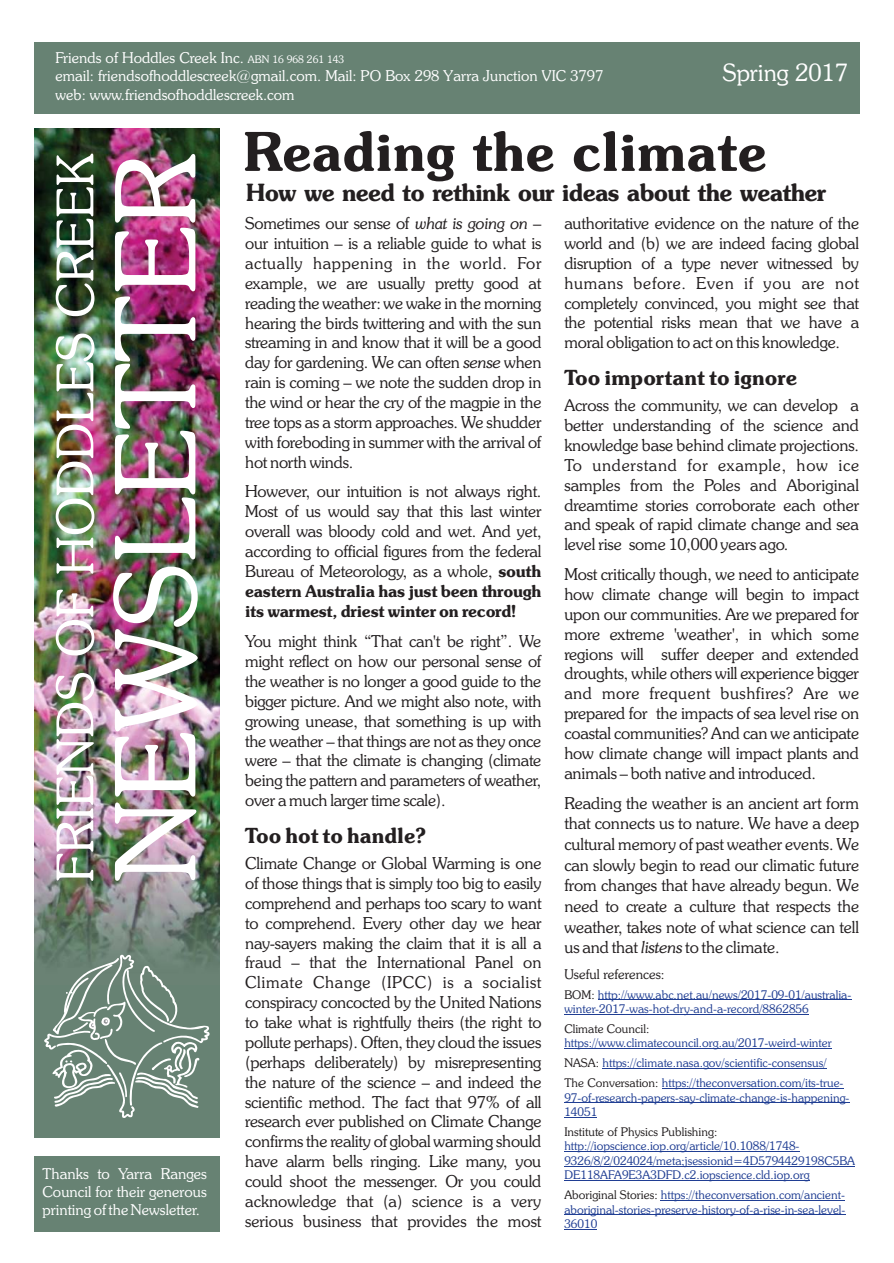
<style>
.page{position:relative;width:894px;height:1263px;background:#fff}
.page>*{position:absolute;margin:0;border:0;box-sizing:border-box;transform-origin:0 0}
.t1{font:300 111.45px "Souvenir IT Cby BT";color:#fff}
.t2{font:300 54px "Souvenir IT Cby BT";color:#231f20}
.t3{font:300 51px "Souvenir IT Cby BT";color:#fff}
.t4{font:300 24px "Souvenir IT Cby BT";letter-spacing:-.035em;color:#231f20}
.t5{font:300 24px "Souvenir IT Cby BT";color:#fff}
.t6{font:300 21px "Souvenir IT Cby BT";color:#231f20}
.t7{font:300 16.5px/19.8px "Souvenir IT Cby BT";letter-spacing:-.01em;color:#231f20;text-align:justify}
.t8{font:300 15px/18px "Souvenir IT Cby BT";color:#fff}
.t9{font:300 13.5px "Souvenir IT Cby BT";color:#231f20}
.t10{font:300 12px/14.4px "Souvenir IT Cby BT";color:#203e93}
.t11{font:300 12px "Souvenir IT Cby BT";color:#231f20}
.s1{font-size:10.5px}
.s2{font-style:italic}
.s3{font-style:inherit}
.s4{color:#231f20}
</style>
<div class="page">
<div style="left:34px;top:131px;width:186px;height:1007px;background:#678273"></div>
<img style="left:34px;top:129px;width:186px;height:833px">
<div style="left:34px;top:42px;width:826px;height:72px;background:#678273"></div>
<svg style="left:44px;top:955px;width:166px;height:163px"></svg>
<div style="left:34px;top:1156px;width:185px;height:75px;background:#678273"></div>
<hr style="left:598px;top:1000px;width:253px;height:1px;background:#203e93">
<hr style="left:564px;top:1014px;width:245px;height:1px;background:#203e93">
<hr style="left:564px;top:1048px;width:268px;height:1px;background:#203e93">
<hr style="left:602px;top:1068px;width:225px;height:1px;background:#203e93">
<hr style="left:662px;top:1088px;width:182px;height:1px;background:#203e93">
<hr style="left:564px;top:1103px;width:286px;height:1px;background:#203e93">
<hr style="left:564px;top:1117px;width:33px;height:1px;background:#203e93">
<hr style="left:564px;top:1151px;width:236px;height:1px;background:#203e93">
<hr style="left:564px;top:1166px;width:291px;height:1px;background:#203e93">
<hr style="left:564px;top:1180px;width:246px;height:1px;background:#203e93">
<hr style="left:661px;top:1200px;width:184px;height:1px;background:#203e93">
<hr style="left:564px;top:1215px;width:282px;height:1px;background:#203e93">
<hr style="left:564px;top:1229px;width:33px;height:1px;background:#203e93">
<p class="t8" style="left:55px;top:50px;width:549px">Friends of Hoddles Creek Inc. <span class="s1">ABN 16 968 261 143<br></span>email: friendsofhoddlescreek gmail.com. Mail: PO Box 298 Yarra Junction VIC 3797</p>
<p class="t8" style="left:55px;top:68px;width:241px;text-indent:181px">@<br>web: www.friendsofhoddlescreek.com</p>
<h3 class="t5" style="left:723px;top:63px;width:127px">Spring 2017</h3>
<h3 class="t3" style="left:56px;top:882px;width:730px;rotate:-90deg">FRIENDS OF HODDLES CREEK</h3>
<h1 class="t1" style="left:113px;top:881px;width:729px;rotate:-90deg">NEWSLETTER</h1>
<p class="t8" style="left:43px;top:1165px;width:69px">Thanks to</p>
<p class="t8" style="left:43px;top:1165px;width:166px;text-align:justify;text-indent:76px">Yarra Ranges Council for their generous printing of the Newsletter.</p>
<h2 class="t2" style="left:244px;top:131px;width:525px">Reading the climate</h2>
<h3 class="t4" style="left:246px;top:183px;width:582px">How we need to rethink our ideas about the weather</h3>
<p class="t7" style="left:245px;top:215px;width:298px">Sometimes our sense of <span class="s2">what is going on</span> – our intuition – is a reliable guide to what is actually happening in the world. For example, we are usually pretty good at reading the weather: we wake in the morning hearing the birds twittering and with the sun streaming in and know that it will be a good day for gardening. We can often <span class="s2">sense</span> when rain is coming – we note the sudden drop in the wind or hear the cry of the magpie in the tree tops as a storm approaches. We shudder with foreboding in summer with the arrival of hot north winds.</p>
<p class="t7" style="left:245px;top:483px;width:298px">However, our intuition is not always right.<br>Most of us would say that this last winter overall was bloody cold and wet. And yet, according to official figures from the federal Bureau of Meteorology, as a whole, <span class="s3">south eastern Australia has just been through its warmest, driest winter on record!</span></p>
<p class="t7" style="left:245px;top:633px;width:298px">You might think “That can't be right”. We might reflect on how our personal sense of the weather is no longer a good guide to the bigger picture. And we might also note, with growing unease, that something is up with the weather – that things are not as they once were – that the climate is changing (climate being the pattern and parameters of weather, over a much larger time scale).</p>
<p class="t6" style="left:245px;top:827px;width:182px">Too hot to handle?</p>
<p class="t7" style="left:245px;top:855px;width:298px">Climate Change or Global Warming is one of those things that is simply too big to easily comprehend and perhaps too scary to want to comprehend. Every other day we hear nay-sayers making the claim that it is all a fraud – that the International Panel on Climate Change (IPCC) is a socialist conspiracy concocted by the United Nations to take what is rightfully theirs (the right to pollute perhaps). Often, they cloud the issues (perhaps deliberately) by misrepresenting the nature of the science – and indeed the scientific method. The fact that 97% of all research ever published on Climate Change confirms the reality of global warming should have alarm bells ringing. Like many, you could shoot the messenger. Or you could acknowledge that (a) science is a very serious business that provides the most</p>
<p class="t7" style="left:564px;top:215px;width:296px">authoritative evidence on the nature of the world and (b) we are indeed facing global disruption of a type never witnessed by humans before. Even if you are not completely convinced, you might see that the potential risks mean that we have a moral obligation to act on this knowledge.</p>
<p class="t6" style="left:564px;top:370px;width:234px">Too important to ignore</p>
<p class="t7" style="left:564px;top:397px;width:296px">Across the community, we can develop a better understanding of the science and knowledge base behind climate projections.<br>To understand for example, how ice samples from the Poles and Aboriginal dreamtime stories corroborate each other and speak of rapid climate change and sea level rise some 10,000 years ago.</p>
<p class="t7" style="left:564px;top:566px;width:296px">Most critically though, we need to anticipate how climate change will begin to impact upon our communities. Are we prepared for more extreme 'weather', in which some regions will suffer deeper and extended droughts, while others will experience bigger and more frequent bushfires? Are we prepared for the impacts of sea level rise on coastal communities? And can we anticipate how climate change will impact plants and animals – both native and introduced.</p>
<p class="t7" style="left:564px;top:794px;width:296px;line-height:20.7px">Reading the weather is an ancient art form that connects us to nature. We have a deep cultural memory of past weather events. We can slowly begin to read our climatic future from changes that have already begun. We need to create a culture that respects the weather, takes note of what science can tell us and that <span class="s2">listens</span> to the climate.</p>
<p class="t9" style="left:564px;top:969px;width:102px">Useful references:</p>
<p class="t10" style="left:564px;top:988px;width:289px"><span class="s4">BOM:</span> http://www.abc.net.au/news/2017-09-01/australia&shy;winter-2017-was-hot-dry-and-a-record/8862856</p>
<p class="t11" style="left:564px;top:1024px;width:87px">Climate Council:</p>
<p class="t10" style="left:564px;top:1034px;width:281px;line-height:20px">https://www.climatecouncil.org.au/2017-weird-winter<br><span class="s4">NASA:</span> https://climate.nasa.gov/scientific-consensus/<br><span class="s4">The Conversation:</span> https://theconversation.com/its-true-</p>
<p class="t10" style="left:564px;top:1091px;width:287px">97-of-research-papers-say-climate-change-is-happening-<br>14051</p>
<p class="t11" style="left:564px;top:1127px;width:155px">Institute of Physics Publishing:</p>
<p class="t10" style="left:564px;top:1140px;width:292px">http://iopscience.iop.org/article/10.1088/1748-<br>9326/8/2/024024/meta;jsessionid=4D5794429198C5BA<br>DE118AFA9E3A3DFD.c2.iopscience.cld.iop.org</p>
<p class="t10" style="left:564px;top:1189px;width:283px;text-align:justify"><span class="s4">Aboriginal Stories:</span> https://theconversation.com/ancient&shy;aboriginal-stories-preserve-history-of-a-rise-in-sea-level-36010</p>
</div>
